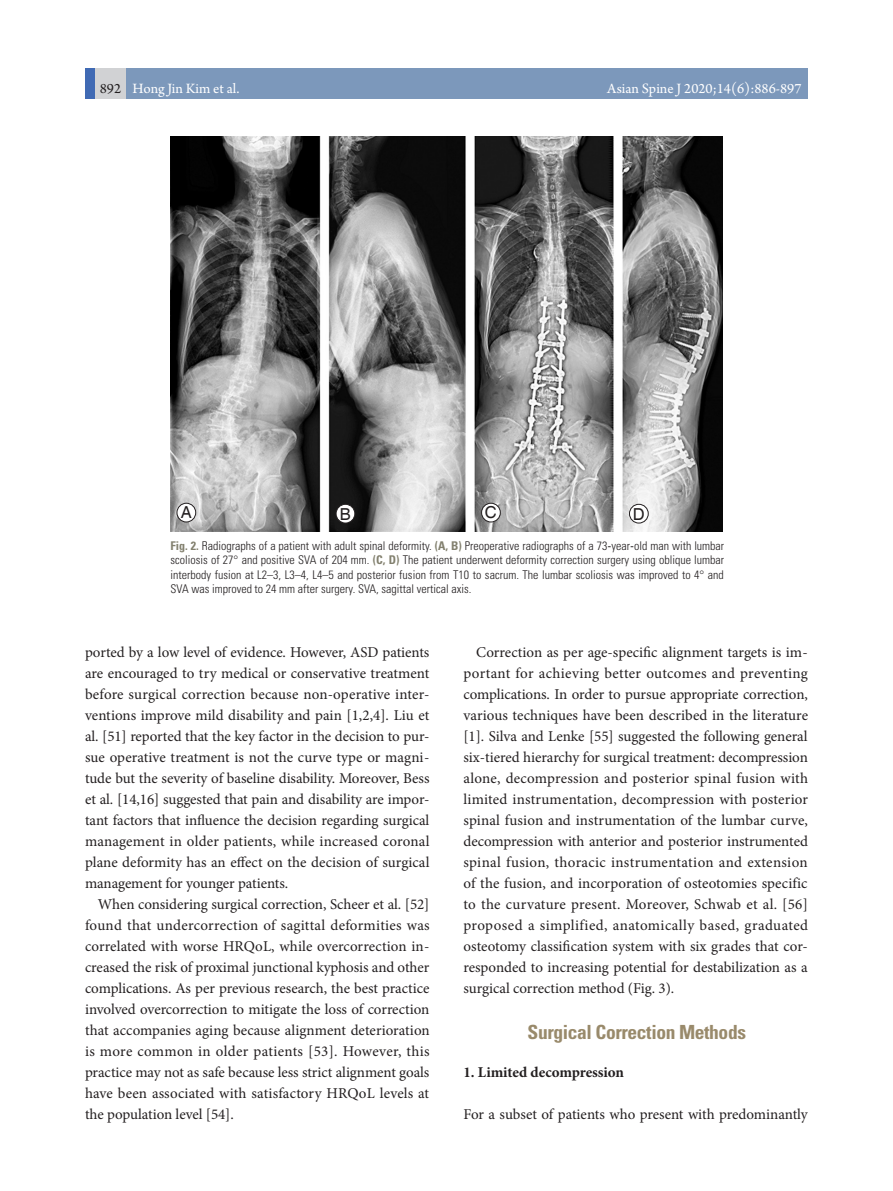
<style>
.page{position:relative;width:893px;height:1191px;background:#fff}
.page>*{position:absolute;margin:0;border:0;box-sizing:border-box;transform-origin:0 0}
.본문_대제목{font:700 condensed 19.5px "Univers LT Std";letter-spacing:-.02em;color:#998a6b}
.t1{font:16.5px "Helvetica";color:#231f20}
.본문_내용{font:15px/21px "Minion Pro";color:#231f20;text-align:justify}
.t2{font:15px "Arno Pro";color:#fff}
.본문_내용_첫문단{font:15px "Minion Pro";letter-spacing:-.005em;color:#231f20}
.본문_중제목{font:700 15px "Minion Pro";letter-spacing:-.005em;color:#231f20}
.표_그림설명{font:300 condensed 12px/14.4px "Univers LT Std";color:#231f20;text-align:justify}
.s1{color:#231f20}
.s2{font-weight:700;color:#82806e}
.s3{font-weight:400}
</style>
<div class="page">
<div style="left:85px;top:68px;width:58px;height:31px;background:#d1d2d4"></div>
<div style="left:126px;top:68px;width:682px;height:31px;background:#7c98bb"></div>
<div style="left:85px;top:68px;width:10px;height:31px;background:#406ab4"></div>
<img style="left:170px;top:136px;width:553px;height:395px">
<div style="left:177px;top:503px;width:19px;height:19px;background:#fff;border-radius:50%"></div>
<div style="left:177px;top:503px;width:19px;height:19px;border:1px solid #231f20;border-radius:50%"></div>
<div style="left:336px;top:504px;width:19px;height:19px;background:#fff;border-radius:50%"></div>
<div style="left:336px;top:504px;width:19px;height:19px;border:1px solid #231f20;border-radius:50%"></div>
<div style="left:482px;top:503px;width:18px;height:19px;background:#fff;border-radius:50%"></div>
<div style="left:481px;top:503px;width:19px;height:19px;border:1px solid #231f20;border-radius:50%"></div>
<div style="left:629px;top:504px;width:19px;height:19px;background:#fff;border-radius:50%"></div>
<div style="left:629px;top:504px;width:19px;height:19px;border:1px solid #231f20;border-radius:50%"></div>
<p class="t2" style="left:100px;top:80px;width:141px"><span class="s1">892</span> Hong Jin Kim et al.</p>
<p class="t2" style="left:607px;top:80px;width:196px">Asian Spine J 2020;14(6):886-897</p>
<p class="t1" style="left:181px;top:503px;width:13px">A</p>
<p class="t1" style="left:340px;top:504px;width:13px">B</p>
<p class="t1" style="left:485px;top:503px;width:13px">C</p>
<p class="t1" style="left:633px;top:504px;width:13px">D</p>
<p class="표_그림설명" style="left:170px;top:538px;width:555px"><span class="s2">Fig. 2.</span> Radiographs of a patient with adult spinal deformity. <span class="s2">(A, B)</span> Preoperative radiographs of a 73<span class="s3">-</span>year<span class="s3">-</span>old man with lumbar scoliosis of 27° and positive SVA of 204 mm. <span class="s2">(C, D)</span> The patient underwent deformity correction surgery using oblique lumbar interbody fusion at L2–3, L3–4, L4–5 and posterior fusion from T10 to sacrum. The lumbar scoliosis was improved to 4° and SVA was improved to 24 mm after surgery. SVA, sagittal vertical axis.</p>
<p class="본문_내용" style="left:85px;top:642px;width:346px">ported by a low level of evidence. However, ASD patients are encouraged to try medical or conservative treatment before surgical correction because non-operative inter&shy;ventions improve mild disability and pain [1,2,4]. Liu et al. [51] reported that the key factor in the decision to pur&shy;sue operative treatment is not the curve type or magni&shy;tude but the severity of baseline disability. Moreover, Bess et al. [14,16] suggested that pain and disability are impor&shy;tant factors that influence the decision regarding surgical management in older patients, while increased coronal plane deformity has an effect on the decision of surgical management for younger patients.</p>
<p class="본문_내용" style="left:85px;top:894px;width:346px;text-indent:13px">When considering surgical correction, Scheer et al. [52] found that undercorrection of sagittal deformities was correlated with worse HRQoL, while overcorrection in&shy;creased the risk of proximal junctional kyphosis and other complications. As per previous research, the best practice involved overcorrection to mitigate the loss of correction that accompanies aging because alignment deterioration is more common in older patients [53]. However, this practice may not as safe because less strict alignment goals have been associated with satisfactory HRQoL levels at the population level [54].</p>
<p class="본문_내용" style="left:463px;top:642px;width:346px;text-indent:13px">Correction as per age-specific alignment targets is im&shy;portant for achieving better outcomes and preventing complications. In order to pursue appropriate correction, various techniques have been described in the literature [1]. Silva and Lenke [55] suggested the following general six-tiered hierarchy for surgical treatment: decompression alone, decompression and posterior spinal fusion with limited instrumentation, decompression with posterior spinal fusion and instrumentation of the lumbar curve, decompression with anterior and posterior instrumented spinal fusion, thoracic instrumentation and extension of the fusion, and incorporation of osteotomies specific to the curvature present. Moreover, Schwab et al. [56] proposed a simplified, anatomically based, graduated osteotomy classification system with six grades that cor&shy;responded to increasing potential for destabilization as a surgical correction method (Fig. 3).</p>
<p class="본문_대제목" style="left:528px;top:1020px;width:220px">Surgical Correction Methods</p>
<p class="본문_중제목" style="left:463px;top:1062px;width:162px">1. Limited decompression</p>
<p class="본문_내용_첫문단" style="left:463px;top:1104px;width:346px">For a subset of patients who present with predominantly</p>
</div>
